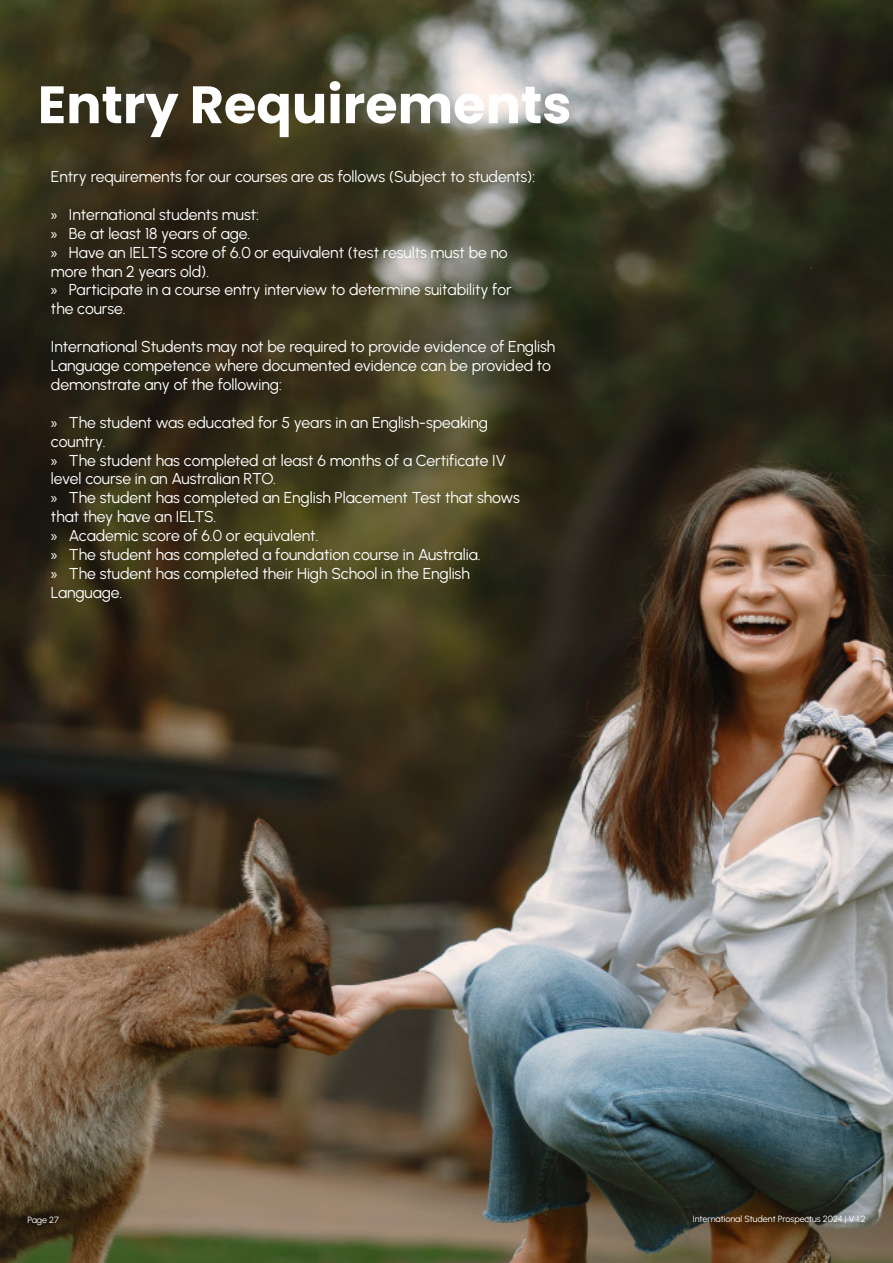
<style>
.page{position:relative;width:893px;height:1263px;background:#fff}
.page>*{position:absolute;margin:0;border:0;box-sizing:border-box;transform-origin:0 0}
.t1{font:700 52.5px "Poppins";color:#fff}
.t2{font:15.75px/18.9px "Urbanist";letter-spacing:-.005em;color:#fff}
.t3{font:9px "Urbanist";letter-spacing:-.005em;color:#fff}
.s1{font-family:"Myriad Pro"}
</style>
<div class="page">
<img style="left:0;top:0;width:893px;height:1263px">
<p class="t1" style="left:38px;top:74px;width:535px">Entry Requirements</p>
<p class="t2" style="left:51px;top:167px;width:486px">Entry requirements for our courses are as follows (Subject to students):</p>
<p class="t2" style="left:51px;top:204px;width:210px"><span class="s1">»</span> International students must:</p>
<p class="t2" style="left:51px;top:223px;width:201px"><span class="s1">»</span> Be at least 18 years of age.</p>
<p class="t2" style="left:51px;top:242px;width:458px"><span class="s1">»</span> Have an IELTS score of 6.0 or equivalent (test results must be no more than 2 years old).</p>
<p class="t2" style="left:51px;top:280px;width:462px"><span class="s1">»</span> Participate in a course entry interview to determine suitability for the course.</p>
<p class="t2" style="left:51px;top:337px;width:506px">International Students may not be required to provide evidence of English<br>Language competence where documented evidence can be provided to demonstrate any of the following:</p>
<p class="t2" style="left:51px;top:412px;width:439px"><span class="s1">»</span> The student was educated for 5 years in an English-speaking country.</p>
<p class="t2" style="left:51px;top:450px;width:456px"><span class="s1">»</span> The student has completed at least 6 months of a Certificate IV level course in an Australian RTO.</p>
<p class="t2" style="left:51px;top:488px;width:471px"><span class="s1">»</span> The student has completed an English Placement Test that shows that they have an IELTS.</p>
<p class="t2" style="left:51px;top:526px;width:269px"><span class="s1">»</span> Academic score of 6.0 or equivalent.</p>
<p class="t2" style="left:51px;top:545px;width:431px"><span class="s1">»</span> The student has completed a foundation course in Australia.</p>
<p class="t2" style="left:51px;top:564px;width:420px"><span class="s1">»</span> The student has completed their High School in the English<br>Language.</p>
<p class="t3" style="left:27px;top:1213px;width:33px">Page 27</p>
<p class="t3" style="left:693px;top:1213px;width:174px">International Student Prospectus 2024 | V 1.2</p>
</div>
